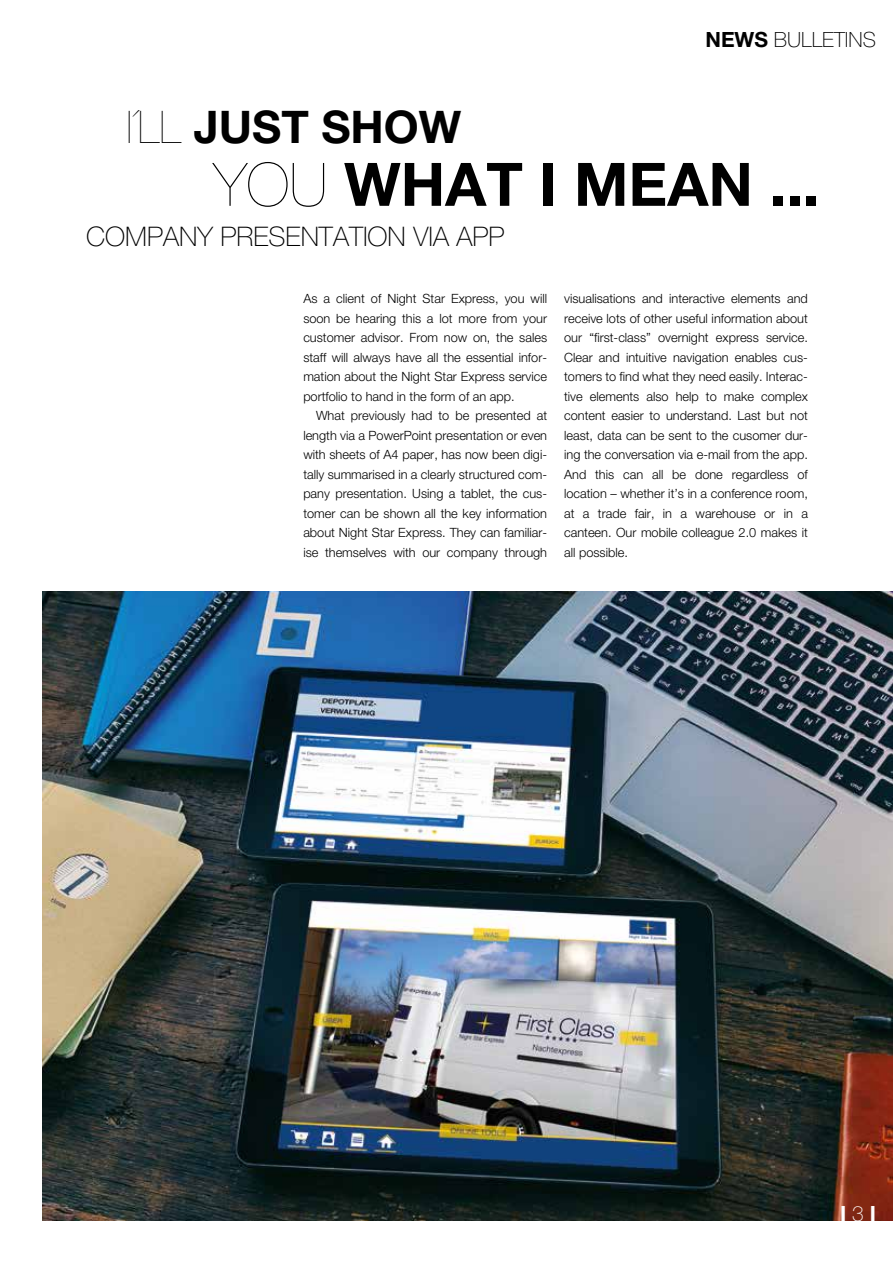
<style>
.page{position:relative;width:893px;height:1263px;background:#fff}
.page>*{position:absolute;margin:0;border:0;box-sizing:border-box;transform-origin:0 0}
.t1{font:700 60px "Helvetica Neue";color:#000}
.t2{font:700 45px "Helvetica Neue";color:#000}
.t3{font:100 27px "Helvetica Neue";color:#000}
.t4{font:100 21px "Helvetica Neue";color:#000}
.t5{font:700 21px "Helvetica Neue";color:#fff}
.t6{font:300 12.75px/19.5px "Helvetica Neue";color:#000;text-align:justify}
.s1{font-weight:700}
.s2{font-weight:200}
.s3{font-weight:100}
</style>
<div class="page">
<img style="left:43px;top:591px;width:850px;height:629px">
<h3 class="t4" style="left:705px;top:28px;width:172px"><span class="s1">NEWS</span> BULLETINS</h3>
<h2 class="t2" style="left:126px;top:99px;width:337px"><span class="s2">I´LL</span> JUST SHOW</h2>
<h1 class="t1" style="left:214px;top:147px;width:607px"><span class="s2">YOU</span> WHAT I MEAN ...</h1>
<h3 class="t3" style="left:86px;top:221px;width:420px">COMPANY PRESENTATION VIA APP</h3>
<p class="t6" style="left:303px;top:289px;width:245px">As a client of Night Star Express, you will soon be hearing this a lot more from your customer advisor. From now on, the sales staff will always have all the essential infor&shy;mation about the Night Star Express service portfolio to hand in the form of an app.</p>
<p class="t6" style="left:303px;top:406px;width:245px;text-indent:13px">What previously had to be presented at length via a PowerPoint presentation or even with sheets of A4 paper, has now been digi&shy;tally summarised in a clearly structured com&shy;pany presentation. Using a tablet, the cus&shy;tomer can be shown all the key information about Night Star Express. They can familiar&shy;ise themselves with our company through</p>
<p class="t6" style="left:564px;top:288px;width:245px">visualisations and interactive elements and receive lots of other useful information about our “first-class” overnight express service.<br>Clear and intuitive navigation enables cus&shy;tomers to find what they need easily. Interac&shy;tive elements also help to make complex content easier to understand. Last but not least, data can be sent to the cusomer dur&shy;ing the conversation via e-mail from the app.<br>And this can all be done regardless of location – whether it’s in a conference room, at a trade fair, in a warehouse or in a canteen. Our mobile colleague 2.0 makes it all possible.</p>
<h3 class="t5" style="left:840px;top:1200px;width:37px">I <span class="s3">3</span> I</h3>
</div>
